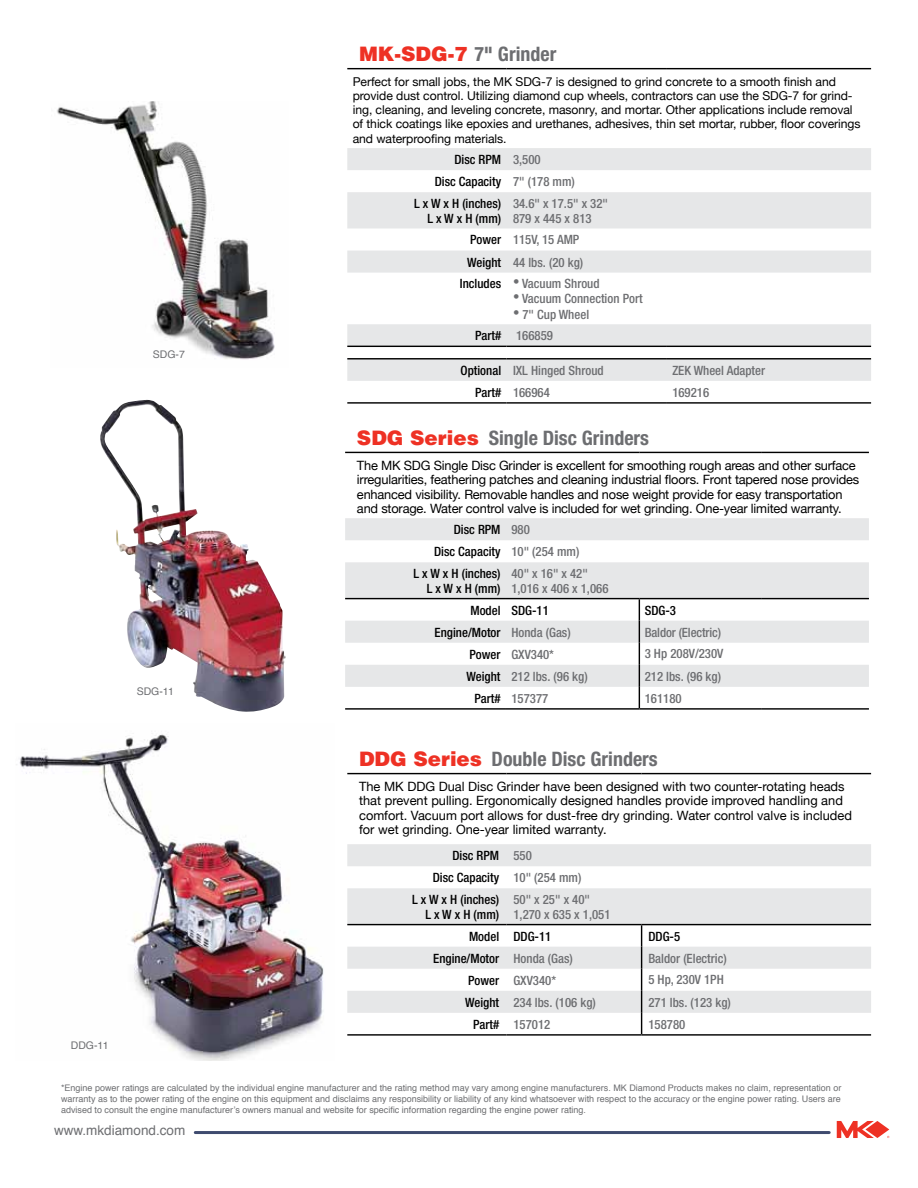
<style>
.page{position:relative;width:918px;height:1188px;background:#fff}
.page>*{position:absolute;margin:0;border:0;box-sizing:border-box;transform-origin:0 0}
.t1{font:700 condensed 19.95px "Helvetica Neue";color:#6d6e71}
.t2{font:13.5px "Helvetica";color:#6d6e71}
.t3{font:12.9px/14.2px "Helvetica Neue";letter-spacing:-.015em;color:#000}
.t4{font:500 condensed 12.9px/15.5px "Helvetica Neue";color:#6d6e71}
.t5{font:500 condensed 12.9px "Helvetica Neue";color:#000}
.t6{font:12.15px/14.2px "Helvetica Neue";letter-spacing:-.005em;color:#000}
.t7{font:10.5px "Helvetica";color:#6d6e71}
.t8{font:9px/10.8px "Helvetica";color:#6d6e71;text-align:justify}
.s1{font-family:"Helvetica";font-weight:900;font-stretch:normal;color:#ee3124}
.s2{color:#6d6e71}
.s3{color:#000}
</style>
<div class="page">
<img style="left:16px;top:734px;width:308px;height:327px">
<svg style="left:347px;top:844px;width:524px;height:169px;fill:#e6e7e8"></svg>
<hr style="left:347px;top:773px;width:160px;height:1px;background:#000">
<hr style="left:507px;top:773px;width:135px;height:1px;background:#000">
<hr style="left:642px;top:773px;width:229px;height:1px;background:#000">
<hr style="left:347px;top:924px;width:160px;height:1px;background:#000">
<hr style="left:642px;top:924px;width:229px;height:1px;background:#000">
<hr style="left:347px;top:1034px;width:160px;height:2px;background:#000">
<hr style="left:642px;top:1034px;width:229px;height:2px;background:#000">
<hr style="left:507px;top:924px;width:135px;height:1px;background:#000">
<svg style="left:641px;top:925px;width:1px;height:109px"></svg>
<hr style="left:507px;top:1034px;width:135px;height:2px;background:#000">
<svg style="left:347px;top:148px;width:524px;height:233px;fill:#e6e7e8"></svg>
<hr style="left:347px;top:68px;width:160px;height:1px;background:#000">
<hr style="left:507px;top:68px;width:160px;height:1px;background:#000">
<hr style="left:667px;top:68px;width:204px;height:1px;background:#000">
<hr style="left:347px;top:346px;width:160px;height:1px;background:#000">
<hr style="left:507px;top:346px;width:160px;height:1px;background:#000">
<hr style="left:667px;top:346px;width:204px;height:1px;background:#000">
<hr style="left:347px;top:358px;width:160px;height:1px;background:#000">
<hr style="left:507px;top:358px;width:160px;height:1px;background:#000">
<hr style="left:667px;top:358px;width:204px;height:1px;background:#000">
<hr style="left:347px;top:402px;width:160px;height:2px;background:#000">
<hr style="left:507px;top:402px;width:160px;height:2px;background:#000">
<hr style="left:667px;top:402px;width:204px;height:2px;background:#000">
<svg style="left:345px;top:518px;width:524px;height:169px;fill:#e6e7e8"></svg>
<hr style="left:345px;top:452px;width:161px;height:1px;background:#000">
<hr style="left:506px;top:452px;width:133px;height:1px;background:#000">
<hr style="left:639px;top:452px;width:122px;height:1px;background:#000">
<hr style="left:761px;top:452px;width:108px;height:1px;background:#000">
<hr style="left:345px;top:598px;width:161px;height:1px;background:#000">
<hr style="left:639px;top:598px;width:122px;height:1px;background:#000">
<hr style="left:761px;top:598px;width:108px;height:1px;background:#000">
<hr style="left:345px;top:708px;width:161px;height:2px;background:#000">
<hr style="left:506px;top:708px;width:133px;height:2px;background:#000">
<hr style="left:639px;top:708px;width:122px;height:2px;background:#000">
<hr style="left:761px;top:708px;width:108px;height:2px;background:#000">
<hr style="left:506px;top:598px;width:133px;height:1px;background:#000">
<svg style="left:639px;top:599px;width:1px;height:109px"></svg>
<img style="left:57px;top:101px;width:218px;height:259px">
<img style="left:100px;top:402px;width:186px;height:310px">
<svg style="left:837px;top:1121px;width:52px;height:17px"></svg>
<hr style="left:195px;top:1131px;width:634px;height:3px;background:#3f4b6f">
<p class="t7" style="left:153px;top:347px;width:34px">SDG-7</p>
<p class="t7" style="left:137px;top:685px;width:39px">SDG-11</p>
<h1 class="t1" style="left:359px;top:42px;width:199px"><span class="s1">MK-SDG-7</span> 7" Grinder</h1>
<p class="t6" style="left:353px;top:74px;width:509px">Perfect for small jobs, the MK SDG-7 is designed to grind concrete to a smooth finish and provide dust control. Utilizing diamond cup wheels, contractors can use the SDG-7 for grind&shy;ing, cleaning, and leveling concrete, masonry, and mortar. Other applications include removal of thick coatings like epoxies and urethanes, adhesives, thin set mortar, rubber, floor coverings and waterproofing materials.</p>
<p class="t5" style="left:454px;top:152px;width:88px">Disc RPM <span class="s2">3,500</span></p>
<p class="t5" style="left:435px;top:174px;width:142px">Disc Capacity <span class="s2">7" (178 mm)</span></p>
<p class="t5" style="left:414px;top:195px;width:89px">L x W x H (inches)</p>
<p class="t5" style="left:427px;top:211px;width:75px">L x W x H (mm)</p>
<p class="t4" style="left:513px;top:195px;width:97px">34.6" x 17.5" x 32"<br>879 x 445 x 813</p>
<p class="t4" style="left:470px;top:231px;width:111px"><span class="s3">Power</span> 115V, 15 AMP</p>
<p class="t4" style="left:467px;top:254px;width:117px"><span class="s3">Weight</span> 44 lbs. (20 kg)</p>
<p class="t4" style="left:460px;top:276px;width:141px"><span class="s3">Includes</span> • Vacuum Shroud</p>
<p class="t4" style="left:513px;top:291px;width:131px">• Vacuum Connection Port</p>
<p class="t4" style="left:475px;top:303px;width:116px;line-height:21.5px;text-indent:38px">• 7" Cup Wheel<br><span class="s3">Part#</span> 166859</p>
<p class="t4" style="left:461px;top:362px;width:145px"><span class="s3">Optional</span> IXL Hinged Shroud</p>
<p class="t4" style="left:672px;top:362px;width:94px">ZEK Wheel Adapter</p>
<p class="t4" style="left:475px;top:384px;width:76px"><span class="s3">Part#</span> 166964</p>
<p class="t4" style="left:672px;top:384px;width:38px">169216</p>
<h1 class="t1" style="left:357px;top:425px;width:294px"><span class="s1">SDG Series</span> Single Disc Grinders</h1>
<p class="t3" style="left:357px;top:458px;width:504px">The MK SDG Single Disc Grinder is excellent for smoothing rough areas and other surface irregularities, feathering patches and cleaning industrial floors. Front tapered nose provides enhanced visibility. Removable handles and nose weight provide for easy transportation and storage. Water control valve is included for wet grinding. One-year limited warranty.</p>
<p class="t5" style="left:454px;top:522px;width:78px">Disc RPM <span class="s2">980</span></p>
<p class="t5" style="left:434px;top:544px;width:147px">Disc Capacity <span class="s2">10" (254 mm)</span></p>
<p class="t5" style="left:414px;top:566px;width:89px">L x W x H (inches)</p>
<p class="t5" style="left:427px;top:581px;width:75px">L x W x H (mm)</p>
<p class="t4" style="left:511px;top:565px;width:99px">40" x 16" x 42"<br>1,016 x 406 x 1,066</p>
<p class="t5" style="left:470px;top:602px;width:80px">Model SDG-11</p>
<p class="t5" style="left:645px;top:602px;width:33px">SDG-3</p>
<p class="t5" style="left:435px;top:624px;width:138px">Engine/Motor <span class="s2">Honda (Gas)</span></p>
<p class="t4" style="left:645px;top:624px;width:78px">Baldor (Electric)</p>
<p class="t4" style="left:470px;top:646px;width:86px"><span class="s3">Power</span> GXV340*</p>
<p class="t4" style="left:645px;top:646px;width:80px">3 Hp 208V/230V</p>
<p class="t4" style="left:467px;top:668px;width:123px"><span class="s3">Weight</span> 212 lbs. (96 kg)</p>
<p class="t4" style="left:645px;top:668px;width:78px">212 lbs. (96 kg)</p>
<p class="t4" style="left:474px;top:690px;width:75px"><span class="s3">Part#</span> 157377</p>
<p class="t4" style="left:645px;top:690px;width:38px">161180</p>
<h1 class="t1" style="left:359px;top:747px;width:300px"><span class="s1">DDG Series</span> Double Disc Grinders</h1>
<p class="t3" style="left:359px;top:779px;width:494px">The MK DDG Dual Disc Grinder have been designed with two counter-rotating heads that prevent pulling. Ergonomically designed handles provide improved handling and comfort. Vacuum port allows for dust-free dry grinding. Water control valve is included for wet grinding. One-year limited warranty.</p>
<p class="t5" style="left:452px;top:848px;width:81px">Disc RPM <span class="s2">550</span></p>
<p class="t5" style="left:433px;top:870px;width:150px">Disc Capacity <span class="s2">10" (254 mm)</span></p>
<p class="t5" style="left:412px;top:892px;width:89px">L x W x H (inches)</p>
<p class="t5" style="left:425px;top:907px;width:75px">L x W x H (mm)</p>
<p class="t4" style="left:513px;top:891px;width:99px">50" x 25" x 40"<br>1,270 x 635 x 1,051</p>
<p class="t5" style="left:469px;top:928px;width:84px">Model DDG-11</p>
<p class="t5" style="left:648px;top:928px;width:33px">DDG-5</p>
<p class="t5" style="left:433px;top:950px;width:141px">Engine/Motor <span class="s2">Honda (Gas)</span></p>
<p class="t4" style="left:648px;top:950px;width:80px">Baldor (Electric)</p>
<p class="t4" style="left:468px;top:972px;width:89px"><span class="s3">Power</span> GXV340*</p>
<p class="t4" style="left:648px;top:972px;width:77px">5 Hp, 230V 1PH</p>
<p class="t4" style="left:465px;top:994px;width:132px"><span class="s3">Weight</span> 234 lbs. (106 kg)</p>
<p class="t4" style="left:648px;top:994px;width:84px">271 lbs. (123 kg)</p>
<p class="t4" style="left:473px;top:1016px;width:79px"><span class="s3">Part#</span> 157012</p>
<p class="t4" style="left:648px;top:1016px;width:38px">158780</p>
<p class="t7" style="left:71px;top:1038px;width:39px">DDG-11</p>
<p class="t8" style="left:61px;top:1083px;width:782px">*Engine power ratings are calculated by the individual engine manufacturer and the rating method may vary among engine manufacturers. MK Diamond Products makes no claim, representation or warranty as to the power rating of the engine on this equipment and disclaims any responsibility or liability of any kind whatsoever with respect to the accuracy or the engine power rating. Users are advised to consult the engine manufacturer’s owners manual and website for specific information regarding the engine power rating.</p>
<p class="t2" style="left:54px;top:1121px;width:133px">www.mkdiamond.com</p>
</div>
